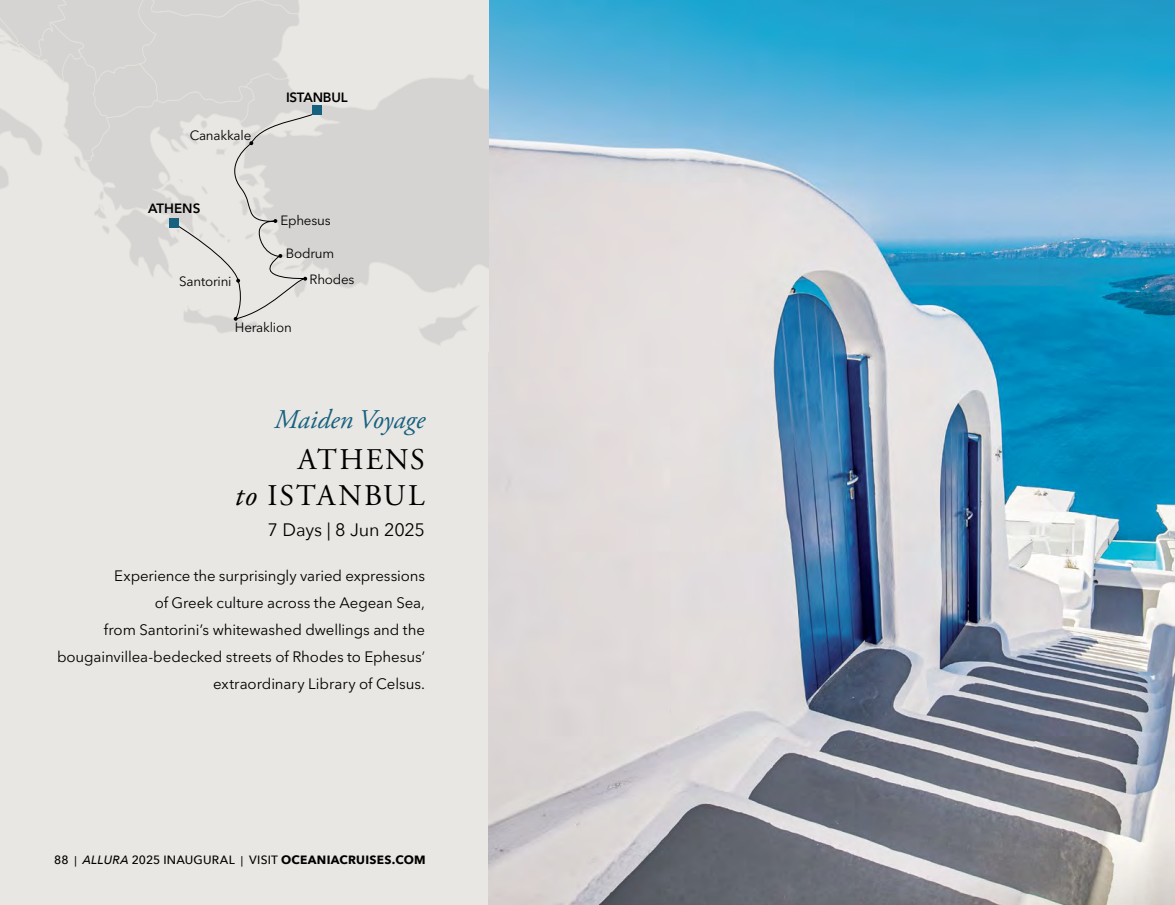
<style>
.page{position:relative;width:1175px;height:905px;background:#fff}
.page>*{position:absolute;margin:0;border:0;box-sizing:border-box;transform-origin:0 0}
.t1{font:30px/36px "Adobe Garamond Pro";letter-spacing:.07em;color:#000;text-align:right}
.t2{font:italic 27px "Adobe Garamond Pro";color:#176180}
.t3{font:18px "Avenir Next";letter-spacing:-.01em;color:#000}
.t4{font:15px/27px "Avenir Next LT Pro";letter-spacing:-.005em;color:#000;text-align:right}
.t5{font:13.35px "Avenir Next LT Pro";letter-spacing:-.015em;color:#000}
.t6{font:600 13.35px "Avenir Next LT Pro";letter-spacing:-.015em;color:#000}
.t7{font:500 12px "Avenir Next";letter-spacing:.015em;color:#000}
.s1{font-style:italic}
.s2{font-size:10.5px}
.s3{font-weight:700}
</style>
<div class="page">
<div style="left:0;top:0;width:495px;height:904px;background:#e9e7e3"></div>
<img style="left:488px;top:0;width:686px;height:904px">
<svg style="left:570px;top:756px;width:604px;height:148px;background:#98989d"></svg>
<svg style="left:326px;top:75px;width:162px;height:217px;background:#d7d6d4"></svg>
<svg style="left:420px;top:307px;width:57px;height:38px"></svg>
<svg style="left:0;top:0;width:326px;height:333px"></svg>
<p class="t5" style="left:190px;top:127px;width:63px">Canakkale</p>
<p class="t6" style="left:148px;top:200px;width:54px">ATHENS</p>
<p class="t6" style="left:286px;top:89px;width:63px">ISTANBUL</p>
<p class="t5" style="left:280px;top:213px;width:52px">Ephesus</p>
<p class="t5" style="left:286px;top:245px;width:50px">Bodrum</p>
<p class="t5" style="left:179px;top:274px;width:54px">Santorini</p>
<p class="t5" style="left:309px;top:271px;width:47px">Rhodes</p>
<p class="t5" style="left:235px;top:320px;width:58px">Heraklion</p>
<h2 class="t2" style="left:274px;top:403px;width:152px">Maiden Voyage</h2>
<h1 class="t1" style="left:235px;top:442px;width:192px">ATHENS<br><span class="s1">to</span> ISTANBUL</h1>
<p class="t3" style="left:267px;top:514px;width:159px">7 Days | 8 Jun 2025</p>
<p class="t4" style="left:57px;top:562px;width:369px">Experience the surprisingly varied expressions<br>of Greek culture across the Aegean Sea,<br>from Santorini’s whitewashed dwellings and the bougainvillea-bedecked streets of Rhodes to Ephesus’ extraordinary Library of Celsus.</p>
<p class="t7" style="left:54px;top:850px;width:373px">88 <span class="s2">|</span> <span class="s1">ALLURA</span> 2025 INAUGURAL <span class="s2">|</span> VISIT <span class="s3">OCEANIACRUISES.COM</span></p>
</div>
